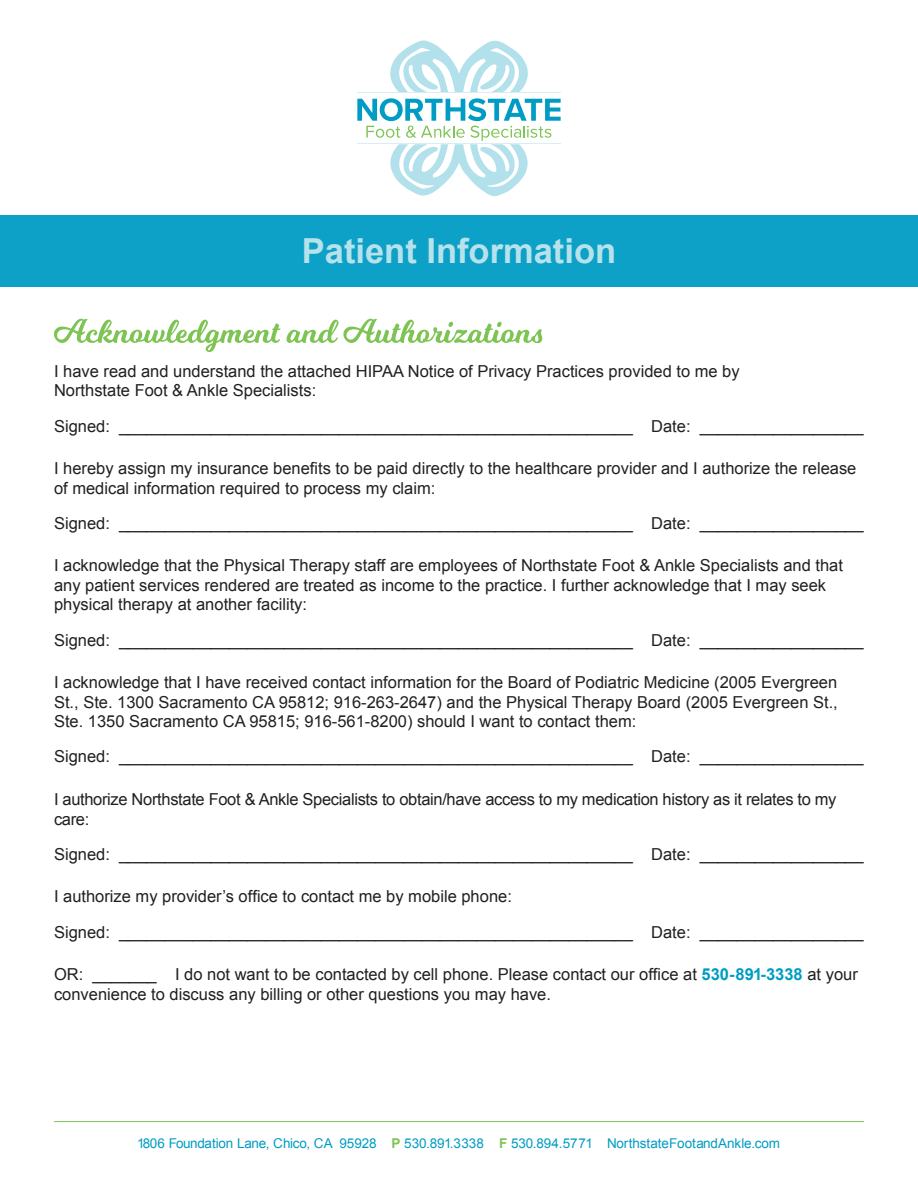
<style>
.page{position:relative;width:918px;height:1188px;background:#fff}
.page>*{position:absolute;margin:0;border:0;box-sizing:border-box;transform-origin:0 0}
.t1{font:700 34.5px "Arial";color:#b3e1eb}
.Body_Copy{font:16.5px/19.5px "Arial";color:#231f20}
.Body_Copy-2{font:16.5px/19.5px "Arial";letter-spacing:-.02em;color:#231f20}
.t2{font:13.5px "Arial";letter-spacing:-.01em;color:#009cc4}
.s1{font-weight:700;color:#009cc4}
.s2{font-weight:700;color:#7ec454}
</style>
<div class="page">
<svg style="left:357px;top:40px;width:204px;height:157px"></svg>
<hr style="left:357px;top:93px;width:204px;height:1px;background:#d7eff4">
<hr style="left:357px;top:144px;width:204px;height:1px;background:#d7eff4">
<div style="left:0;top:215px;width:918px;height:71px;background:#0da1c7"></div>
<hr style="left:54px;top:1121px;width:810px;height:1px;background:#7ec454">
<svg style="left:54px;top:319px;width:488px;height:33px"></svg>
<h1 class="t1" style="left:302px;top:228px;width:316px">Patient Information</h1>
<p class="Body_Copy" style="left:54px;top:361px;width:687px">I have read and understand the attached HIPAA Notice of Privacy Practices provided to me by<br>Northstate Foot &amp; Ankle Specialists:</p>
<p class="Body_Copy" style="left:54px;top:416px;width:811px">Signed: ________________________________________________________ Date: _________________</p>
<p class="Body_Copy" style="left:54px;top:459px;width:804px">I hereby assign my insurance benefits to be paid directly to the healthcare provider and I authorize the release of medical information required to process my claim:</p>
<p class="Body_Copy" style="left:54px;top:513px;width:811px">Signed: ________________________________________________________ Date: _________________</p>
<p class="Body_Copy" style="left:54px;top:556px;width:791px">I acknowledge that the Physical Therapy staff are employees of Northstate Foot &amp; Ankle Specialists and that any patient services rendered are treated as income to the practice. I further acknowledge that I may seek physical therapy at another facility:</p>
<p class="Body_Copy" style="left:54px;top:630px;width:811px">Signed: ________________________________________________________ Date: _________________</p>
<p class="Body_Copy" style="left:54px;top:673px;width:785px;text-align:justify">I acknowledge that I have received contact information for the Board of Podiatric Medicine (2005 Evergreen St., Ste. 1300 Sacramento CA 95812; 916-263-2647) and the Physical Therapy Board (2005 Evergreen St., Ste. 1350 Sacramento CA 95815; 916-561-8200) should I want to contact them:</p>
<p class="Body_Copy" style="left:54px;top:747px;width:811px">Signed: ________________________________________________________ Date: _________________</p>
<p class="Body_Copy-2" style="left:54px;top:790px;width:784px">I authorize Northstate Foot &amp; Ankle Specialists to obtain/have access to my medication history as it relates to my care:</p>
<p class="Body_Copy" style="left:54px;top:844px;width:811px">Signed: ________________________________________________________ Date: _________________</p>
<p class="Body_Copy" style="left:54px;top:887px;width:459px">I authorize my provider’s office to contact me by mobile phone:</p>
<p class="Body_Copy" style="left:54px;top:922px;width:811px">Signed: ________________________________________________________ Date: _________________</p>
<p class="Body_Copy" style="left:54px;top:965px;width:805px">OR: _______ I do not want to be contacted by cell phone. Please contact our office at <span class="s1">530-891-3338</span> at your convenience to discuss any billing or other questions you may have.</p>
<p class="t2" style="left:137px;top:1135px;width:644px">1806 Foundation Lane, Chico, CA 95928 <span class="s2">P</span> 530.891.3338 <span class="s2">F</span> 530.894.5771 NorthstateFootandAnkle.com</p>
</div>
